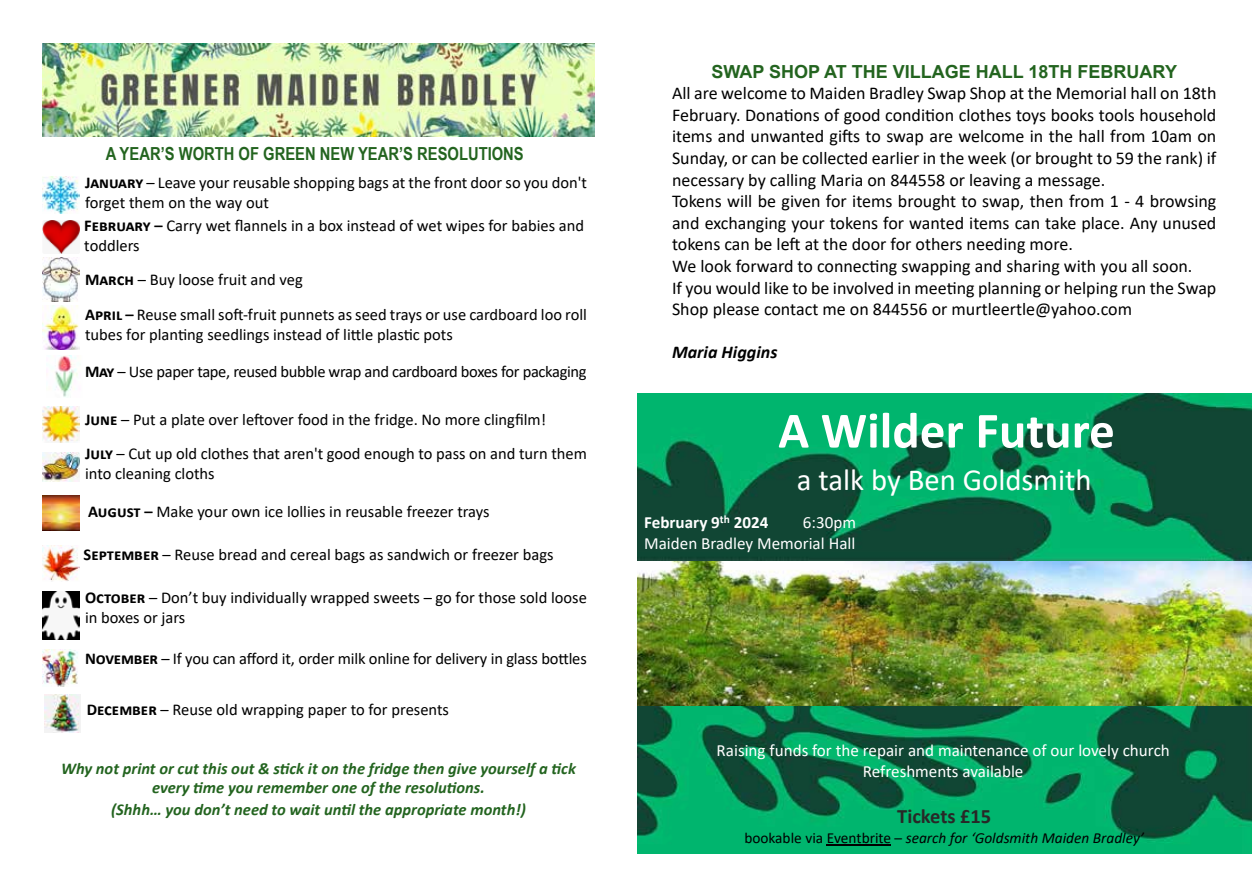
<style>
.page{position:relative;width:1259px;height:893px;background:#fff}
.page>*{position:absolute;margin:0;border:0;box-sizing:border-box;transform-origin:0 0}
.t1{font:700 51.15px "Calibri";color:#fff}
.t2{font:30.75px "Calibri";color:#fff}
.t3{font:700 20.4px "Calibri";color:#282827}
.t4{font:18px/21.6px "Calibri";color:#000}
.t5{font:700 18px "Arial Narrow";color:#23641f}
.t6{font:700 18px "Arial";color:#23641f}
.t7{font:italic 700 18px "Calibri";letter-spacing:-.005em;color:#000}
.t8{font:17.1px/20.4px "Calibri";color:#fff;text-align:right}
.t9{font:700 17.1px "Calibri";color:#fff}
.t10{font:16.5px/19.8px "Calibri";color:#000}
.t11{font:italic 700 16.5px/19.8px "Calibri";color:#23641f;text-align:center}
.t12{font:16.5px "Calibri";letter-spacing:-.02em;color:#000}
.t13{font:italic 15.3px "Calibri";color:#000}
.s1{font-weight:700}
.s2{font-style:normal}
</style>
<div class="page">
<img style="left:43px;top:44px;width:551px;height:93px">
<img style="left:637px;top:561px;width:614px;height:292px">
<img style="left:637px;top:393px;width:614px;height:168px">
<hr style="left:827px;top:844px;width:64px;height:1px;background:#000">
<img style="left:43px;top:176px;width:36px;height:38px">
<img style="left:43px;top:220px;width:36px;height:33px">
<img style="left:43px;top:257px;width:36px;height:45px">
<img style="left:43px;top:306px;width:36px;height:43px">
<img style="left:55px;top:355px;width:23px;height:42px">
<img style="left:43px;top:406px;width:36px;height:37px">
<img style="left:43px;top:452px;width:36px;height:29px">
<img style="left:43px;top:496px;width:36px;height:34px">
<img style="left:43px;top:545px;width:36px;height:36px">
<img style="left:43px;top:591px;width:36px;height:49px">
<img style="left:43px;top:649px;width:35px;height:38px">
<img style="left:44px;top:694px;width:37px;height:38px">
<p class="t5" style="left:106px;top:140px;width:419px">A YEAR’S WORTH OF GREEN NEW YEAR’S RESOLUTIONS</p>
<p class="t10" style="left:85px;top:172px;width:503px"><span class="s1">January</span> – Leave your reusable shopping bags at the front door so you don't forget them on the way out</p>
<p class="t10" style="left:84px;top:216px;width:501px"><span class="s1">February –</span> Carry wet flannels in a box instead of wet wipes for babies and toddlers</p>
<p class="t10" style="left:85px;top:269px;width:219px"><span class="s1">March</span> – Buy loose fruit and veg</p>
<p class="t10" style="left:85px;top:305px;width:503px"><span class="s1">April –</span> Reuse small soft-fruit punnets as seed trays or use cardboard loo roll tubes for planting seedlings instead of little plastic pots</p>
<p class="t12" style="left:85px;top:360px;width:503px"><span class="s1">May</span> – Use paper tape, reused bubble wrap and cardboard boxes for packaging</p>
<p class="t10" style="left:85px;top:402px;width:503px;line-height:33.6px"><span class="s1">June</span> – Put a plate over leftover food in the fridge. No more clingfilm!<br><span class="s1">July</span> – Cut up old clothes that aren't good enough to pass on and turn them</p>
<p class="t10" style="left:85px;top:463px;width:131px">into cleaning cloths</p>
<p class="t10" style="left:88px;top:501px;width:403px"><span class="s1">August –</span> Make your own ice lollies in reusable freezer trays</p>
<p class="t10" style="left:84px;top:544px;width:471px"><span class="s1">September</span> – Reuse bread and cereal bags as sandwich or freezer bags</p>
<p class="t10" style="left:85px;top:588px;width:503px"><span class="s1">October</span> – Don’t buy individually wrapped sweets – go for those sold loose in boxes or jars</p>
<p class="t10" style="left:85px;top:648px;width:503px"><span class="s1">November</span> – If you can afford it, order milk online for delivery in glass bottles</p>
<p class="t10" style="left:87px;top:699px;width:364px"><span class="s1">December</span> – Reuse old wrapping paper to for presents</p>
<p class="t11" style="left:61px;top:758px;width:516px">Why not print or cut this out &amp; stick it on the fridge then give yourself a tick every time you remember one of the resolutions.</p>
<p class="t11" style="left:111px;top:799px;width:416px">(Shhh… you don’t need to wait until the appropriate month!)</p>
<p class="t6" style="left:711px;top:59px;width:467px">SWAP SHOP AT THE VILLAGE HALL 18TH FEBRUARY</p>
<p class="t4" style="left:672px;top:82px;width:546px">All are welcome to Maiden Bradley Swap Shop at the Memorial hall on 18th February. Donations of good condition clothes toys books tools household items and unwanted gifts to swap are welcome in the hall from 10am on Sunday, or can be collected earlier in the week (or brought to 59 the rank) if necessary by calling Maria on 844558 or leaving a message.<br>Tokens will be given for items brought to swap, then from 1 - 4 browsing and exchanging your tokens for wanted items can take place. Any unused tokens can be left at the door for others needing more.<br>We look forward to connecting swapping and sharing with you all soon.<br>If you would like to be involved in meeting planning or helping run the Swap Shop please contact me on 844556 or murtleertle@yahoo.com</p>
<p class="t7" style="left:672px;top:340px;width:107px">Maria Higgins</p>
<h1 class="t1" style="left:778px;top:394px;width:338px">A Wilder Future</h1>
<h2 class="t2" style="left:797px;top:458px;width:296px">a talk by Ben Goldsmith</h2>
<p class="t9" style="left:644px;top:510px;width:126px">February 9<sup>th</sup> 2024</p>
<p class="t8" style="left:644px;top:512px;width:213px">6:30pm<br>Maiden Bradley Memorial Hall</p>
<p class="t8" style="left:716px;top:740px;width:455px;text-align:center">Raising funds for the repair and maintenance of our lovely church<br>Refreshments available</p>
<p class="t3" style="left:897px;top:802px;width:96px">Tickets £15</p>
<p class="t13" style="left:744px;top:827px;width:401px"><span class="s2">bookable via Eventbrite –</span> search for ‘Goldsmith Maiden Bradley’</p>
</div>
